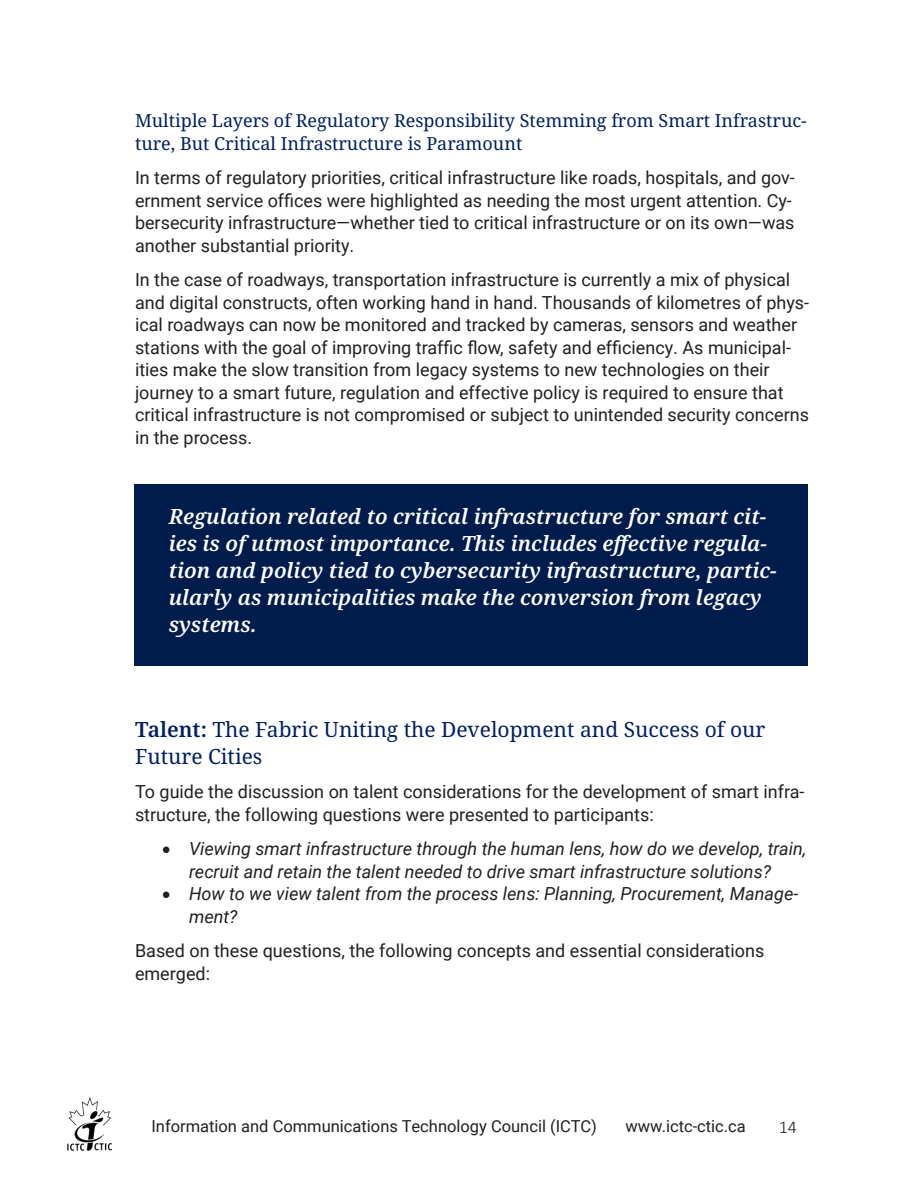
<style>
.page{position:relative;width:918px;height:1188px;background:#fff}
.page>*{position:absolute;margin:0;border:0;box-sizing:border-box;transform-origin:0 0}
.t1{font:italic 600 21px/27px "Noto Serif";color:#fff}
.Heading_2{font:21px/27px "Noto Serif";color:#002060}
.t2{font:18px/22.5px "Roboto";color:#231f20}
.t3{font:italic 18px/22.5px "Roboto";color:#231f20;text-align:center}
.Heading_3{font:18px/22.5px "Noto Serif";color:#002060}
.t4{font:300 18px "Calibri";color:#231f20}
.t5{font:16.5px "Roboto";color:#231f20}
.s1{font-weight:600}
</style>
<div class="page">
<img style="left:67px;top:1097px;width:45px;height:54px">
<div style="left:134px;top:485px;width:674px;height:181px;background:#001c4c"></div>
<p class="Heading_3" style="left:135px;top:110px;width:673px">Multiple Layers of Regulatory Responsibility Stemming from Smart Infrastruc&shy;ture, But Critical Infrastructure is Paramount</p>
<p class="t2" style="left:135px;top:166px;width:661px">In terms of regulatory priorities, critical infrastructure like roads, hospitals, and gov&shy;ernment service offices were highlighted as needing the most urgent attention. Cy&shy;bersecurity infrastructure—whether tied to critical infrastructure or on its own—was another substantial priority.</p>
<p class="t2" style="left:135px;top:268px;width:676px">In the case of roadways, transportation infrastructure is currently a mix of physical and digital constructs, often working hand in hand. Thousands of kilometres of phys&shy;ical roadways can now be monitored and tracked by cameras, sensors and weather stations with the goal of improving traffic flow, safety and efficiency. As municipal&shy;ities make the slow transition from legacy systems to new technologies on their journey to a smart future, regulation and effective policy is required to ensure that critical infrastructure is not compromised or subject to unintended security concerns in the process.</p>
<p class="t1" style="left:169px;top:503px;width:610px">Regulation related to critical infrastructure for smart cit&shy;ies is of utmost importance. This includes effective regula&shy;tion and policy tied to cybersecurity infrastructure, partic&shy;ularly as municipalities make the conversion from legacy systems.</p>
<p class="Heading_2" style="left:135px;top:717px;width:632px"><span class="s1">Talent:</span> The Fabric Uniting the Development and Success of our<br>Future Cities</p>
<p class="t2" style="left:135px;top:780px;width:671px">To guide the discussion on talent considerations for the development of smart infra&shy;structure, the following questions were presented to participants:</p>
<p class="t3" style="left:162px;top:837px;width:646px">• Viewing smart infrastructure through the human lens, how do we develop, train, recruit and retain the talent needed to drive smart infrastructure solutions?</p>
<p class="t3" style="left:189px;top:882px;width:611px;text-align:left;text-indent:-27px">• How to we view talent from the process lens: Planning, Procurement, Manage&shy;ment?</p>
<p class="t2" style="left:135px;top:939px;width:631px">Based on these questions, the following concepts and essential considerations emerged:</p>
<p class="t5" style="left:151px;top:1115px;width:447px">Information and Communications Technology Council (ICTC)</p>
<p class="t5" style="left:626px;top:1115px;width:122px">www.ictc-ctic.ca</p>
<p class="t4" style="left:779px;top:1116px;width:20px">14</p>
</div>
